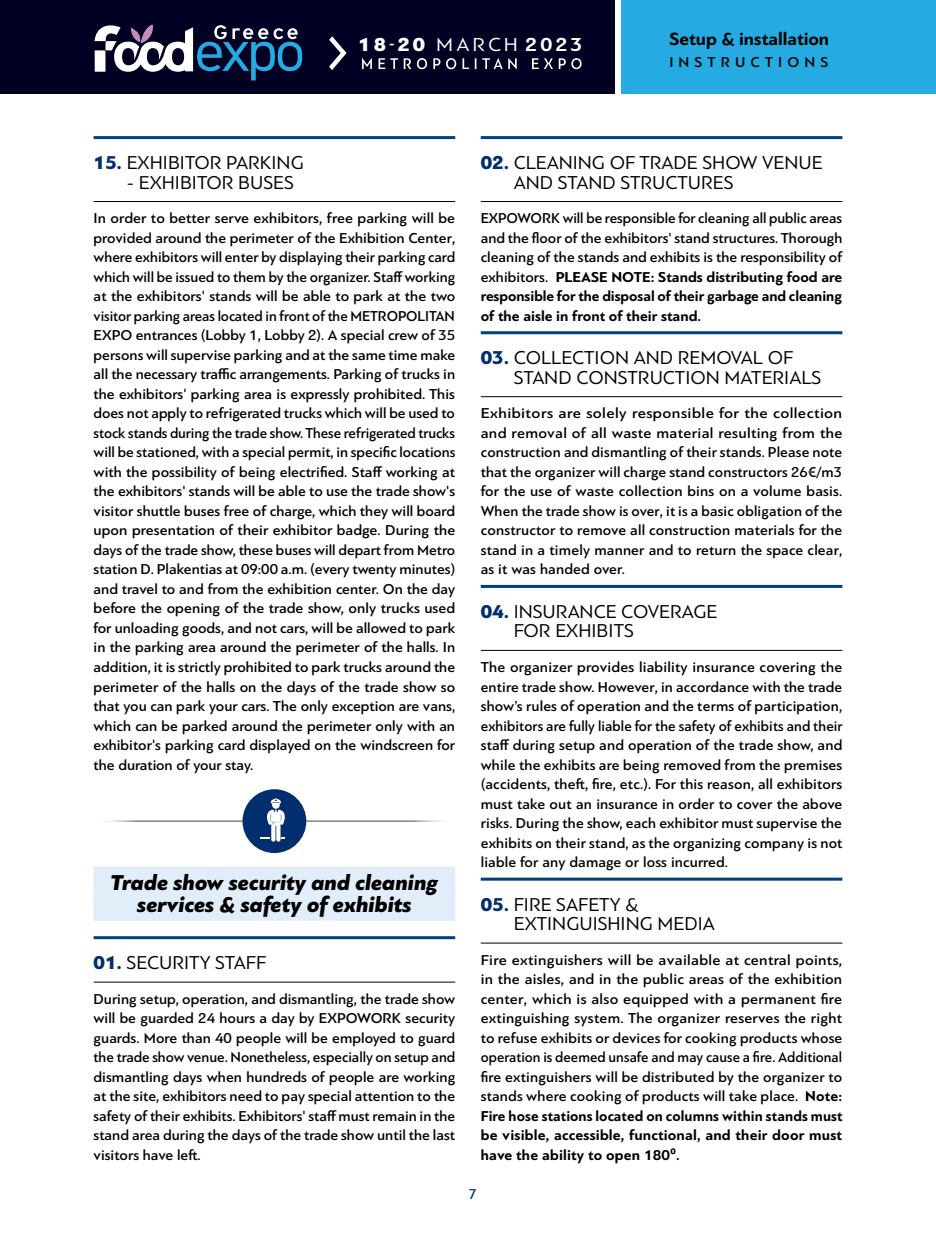
<style>
.page{position:relative;width:936px;height:1234px;background:#fff}
.page>*{position:absolute;margin:0;border:0;box-sizing:border-box;transform-origin:0 0}
.t1{font:italic 900 22.5px/22.5px "PF Bague Sans Pro";color:#000;text-align:center}
.t2{font:19.65px "PF Bague Sans Pro";letter-spacing:.15em;color:#fff;scale:1.06 1}
.t3{font:19.5px/19.5px "PF Bague Sans Pro";color:#000}
.t4{font:700 18.45px "PF Bague Sans Pro";color:#000}
.t5{font:500 15px/19.5px "PF Bague Sans Pro";color:#000;text-align:justify}
.t6{font:500 15px/19.5px "PF Bague Sans Pro";color:#000;text-align:justify;scale:1.04 1}
.t7{font:500 15px/19.5px "PF Bague Sans Pro";color:#000;text-align:justify;scale:1.06 1}
.t8{font:500 15px "PF Bague Sans Pro";letter-spacing:.34em;color:#000}
.t9{font:500 15px "PF Bague Sans Pro";color:#00377b}
.s1{font-weight:900}
.s2{font-weight:900;font-size:14.1px}
.s3{font-weight:700}
.s4{font-weight:900;color:#002e6e}
</style>
<div class="page">
<div style="left:621px;top:0;width:314px;height:94px;background:#25abe2"></div>
<div style="left:0;top:0;width:614px;height:94px;background:#000023"></div>
<svg style="left:95px;top:24px;width:207px;height:56px"></svg>
<svg style="left:329px;top:36px;width:18px;height:34px"></svg>
<svg style="left:362px;top:58px;width:219px;height:11px"></svg>
<hr style="left:94px;top:136px;width:361px;height:3px;background:#004181">
<hr style="left:94px;top:201px;width:361px;height:1px;background:#000">
<div style="left:94px;top:866px;width:361px;height:32px;background:#e1eef9"></div>
<div style="left:94px;top:889px;width:361px;height:31px;background:#e1eef9"></div>
<hr style="left:94px;top:935px;width:361px;height:3px;background:#004181">
<hr style="left:94px;top:981px;width:361px;height:1px;background:#000">
<hr style="left:480px;top:136px;width:362px;height:3px;background:#004181">
<hr style="left:480px;top:201px;width:362px;height:1px;background:#000">
<hr style="left:480px;top:331px;width:362px;height:3px;background:#004181">
<hr style="left:480px;top:396px;width:362px;height:1px;background:#000">
<hr style="left:480px;top:584px;width:362px;height:3px;background:#004181">
<hr style="left:480px;top:650px;width:362px;height:1px;background:#000">
<hr style="left:480px;top:877px;width:362px;height:3px;background:#004181">
<hr style="left:480px;top:942px;width:362px;height:1px;background:#000">
<hr style="left:94px;top:820px;width:361px;height:1px;background:#808285">
<div style="left:242px;top:789px;width:64px;height:63px;background:#002e6e;border-radius:50%"></div>
<svg style="left:260px;top:798px;width:25px;height:43px"></svg>
<h2 class="t2" style="left:358px;top:33px;width:213px"><span class="s1">18</span><span class="s2">-</span><span class="s1">20</span> MARCH <span class="s3">2023</span></h2>
<p class="t4" style="left:669px;top:28px;width:161px">Setup &amp; installation</p>
<p class="t8" style="left:669px;top:54px;width:160px">INSTRUCTIONS</p>
<h3 class="t3" style="left:94px;top:153px;width:211px"><span class="s4">15.</span> EXHIBITOR PARKING</h3>
<h3 class="t3" style="left:127px;top:172px;width:169px">- EXHIBITOR BUSES</h3>
<p class="t5" style="left:94px;top:208px;width:363px">In order to better serve exhibitors, free parking will be provided around the perimeter of the Exhibition Center, where exhibitors will enter by displaying their parking card which will be issued to them by the organizer. Staff working at the exhibitors' stands will be able to park at the two visitor parking areas located in front of the METROPOLITAN EXPO entrances (Lobby 1, Lobby 2). A special crew of 35 persons will supervise parking and at the same time make all the necessary traffic arrangements. Parking of trucks in the exhibitors' parking area is expressly prohibited. This does not apply to refrigerated trucks which will be used to stock stands during the trade show. These refrigerated trucks will be stationed, with a special permit, in specific locations with the possibility of being electrified. Staff working at the exhibitors' stands will be able to use the trade show's visitor shuttle buses free of charge, which they will board upon presentation of their exhibitor badge. During the days of the trade show, these buses will depart from Metro station D. Plakentias at 09:00 a.m. (every twenty minutes) and travel to and from the exhibition center. On the day before the opening of the trade show, only trucks used for unloading goods, and not cars, will be allowed to park in the parking area around the perimeter of the halls. In addition, it is strictly prohibited to park trucks around the perimeter of the halls on the days of the trade show so that you can park your cars. The only exception are vans, which can be parked around the perimeter only with an exhibitor's parking card displayed on the windscreen for the duration of your stay.</p>
<h1 class="t1" style="left:111px;top:871px;width:329px">Trade show security and cleaning services &amp; safety of exhibits</h1>
<h3 class="t3" style="left:94px;top:952px;width:174px"><span class="s4">01.</span> SECURITY STAFF</h3>
<p class="t5" style="left:94px;top:988px;width:363px">During setup, operation, and dismantling, the trade show will be guarded 24 hours a day by EXPOWORK security guards. More than 40 people will be employed to guard the trade show venue. Nonetheless, especially on setup and dismantling days when hundreds of people are working at the site, exhibitors need to pay special attention to the safety of their exhibits. Exhibitors' staff must remain in the stand area during the days of the trade show until the last visitors have left.</p>
<h3 class="t3" style="left:513px;top:153px;width:310px;text-indent:-33px"><span class="s4">02.</span> CLEANING OF TRADE SHOW VENUE<br>AND STAND STRUCTURES</h3>
<p class="t5" style="left:480px;top:208px;width:363px">EXPOWORK will be responsible for cleaning all public areas and the floor of the exhibitors' stand structures. Thorough cleaning of the stands and exhibits is the responsibility of exhibitors. <span class="s3">PLEASE NOTE: Stands distributing food are responsible for the disposal of their garbage and cleaning of the aisle in front of their stand.</span></p>
<h3 class="t3" style="left:513px;top:348px;width:309px;text-indent:-33px"><span class="s4">03.</span> COLLECTION AND REMOVAL OF<br>STAND CONSTRUCTION MATERIALS</h3>
<p class="t7" style="left:480px;top:403px;width:343px">Exhibitors are solely responsible for the collection and removal of all waste material resulting from the construction and dismantling of their stands. Please note that the organizer will charge stand constructors 26€/m3 for the use of waste collection bins on a volume basis.<br>When the trade show is over, it is a basic obligation of the constructor to remove all construction materials for the stand in a timely manner and to return the space clear, as it was handed over.</p>
<h3 class="t3" style="left:513px;top:601px;width:205px;text-indent:-33px"><span class="s4">04.</span> INSURANCE COVERAGE<br>FOR EXHIBITS</h3>
<p class="t5" style="left:480px;top:657px;width:363px">The organizer provides liability insurance covering the entire trade show. However, in accordance with the trade show’s rules of operation and the terms of participation, exhibitors are fully liable for the safety of exhibits and their staff during setup and operation of the trade show, and while the exhibits are being removed from the premises (accidents, theft, fire, etc.). For this reason, all exhibitors must take out an insurance in order to cover the above risks. During the show, each exhibitor must supervise the exhibits on their stand, as the organizing company is not liable for any damage or loss incurred.</p>
<h3 class="t3" style="left:513px;top:894px;width:203px;text-indent:-33px"><span class="s4">05.</span> FIRE SAFETY &amp;<br>EXTINGUISHING MEDIA</h3>
<p class="t6" style="left:480px;top:949px;width:349px">Fire extinguishers will be available at central points, in the aisles, and in the public areas of the exhibition center, which is also equipped with a permanent fire extinguishing system. The organizer reserves the right to refuse exhibits or devices for cooking products whose operation is deemed unsafe and may cause a fire. Additional fire extinguishers will be distributed by the organizer to stands where cooking of products will take place. <span class="s3">Note:<br>Fire hose stations located on columns within stands must be visible, accessible, functional, and their door must have the ability to open 180⁰.</span></p>
<p class="t9" style="left:468px;top:1184px;width:10px">7</p>
</div>
